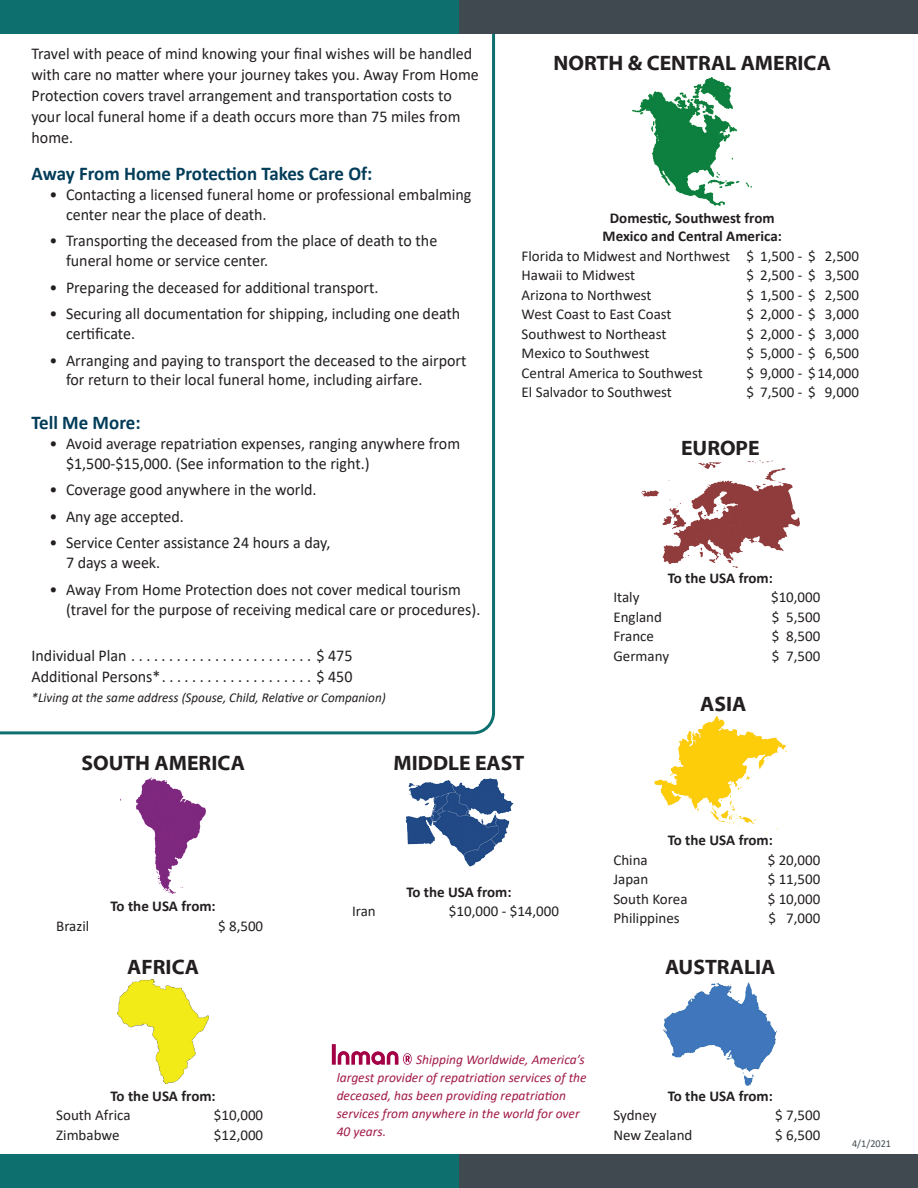
<style>
.page{position:relative;width:918px;height:1188px;background:#fff}
.page>*{position:absolute;margin:0;border:0;box-sizing:border-box;transform-origin:0 0}
.t1{font:700 21px "Myriad Web Pro";color:#231f20}
.Teal_heading{font:700 19.5px "Calibri";color:#023c59}
.Bullets{font:16.5px/19.8px "Calibri";color:#231f20}
.t2{font:15px "Calibri";color:#231f20}
.t3{font:700 15px "Calibri";color:#231f20}
.t4{font:italic 13.5px/18px "Calibri";color:#a21c48}
.t5{font:italic 13.5px "Calibri";color:#231f20}
.t6{font:10.5px "Calibri";color:#40494f}
</style>
<div class="page">
<svg style="left:0;top:33px;width:497px;height:702px"></svg>
<img style="left:633px;top:77px;width:119px;height:129px">
<img style="left:654px;top:716px;width:133px;height:118px">
<img style="left:641px;top:460px;width:158px;height:108px">
<img style="left:664px;top:982px;width:113px;height:104px">
<img style="left:120px;top:777px;width:86px;height:116px">
<img style="left:405px;top:778px;width:109px;height:89px">
<img style="left:118px;top:979px;width:91px;height:105px">
<div style="left:459px;top:0;width:459px;height:33px;background:#40494f"></div>
<div style="left:0;top:0;width:459px;height:33px;background:#0d706f"></div>
<div style="left:459px;top:1155px;width:459px;height:33px;background:#40494f"></div>
<div style="left:0;top:1155px;width:459px;height:33px;background:#0d706f"></div>
<img style="left:331px;top:1044px;width:81px;height:21px">
<p class="Bullets" style="left:32px;top:43px;width:449px;line-height:21px">Travel with peace of mind knowing your final wishes will be handled with care no matter where your journey takes you. Away From Home Protection covers travel arrangement and transportation costs to your local funeral home if a death occurs more than 75 miles from home.</p>
<p class="Teal_heading" style="left:32px;top:160px;width:342px">Away From Home Protection Takes Care Of:</p>
<p class="Bullets" style="left:66px;top:184px;width:407px;text-indent:-16px">• Contacting a licensed funeral home or professional embalming center near the place of death.</p>
<p class="Bullets" style="left:66px;top:231px;width:373px;text-indent:-16px">• Transporting the deceased from the place of death to the funeral home or service center.</p>
<p class="Bullets" style="left:50px;top:277px;width:331px">• Preparing the deceased for additional transport.</p>
<p class="Bullets" style="left:66px;top:304px;width:396px;text-indent:-16px">• Securing all documentation for shipping, including one death certificate.</p>
<p class="Bullets" style="left:66px;top:350px;width:402px;text-indent:-16px">• Arranging and paying to transport the deceased to the airport for return to their local funeral home, including airfare.</p>
<p class="Teal_heading" style="left:32px;top:409px;width:111px">Tell Me More:</p>
<p class="Bullets" style="left:66px;top:433px;width:396px;text-indent:-16px">• Avoid average repatriation expenses, ranging anywhere from $1,500-$15,000. (See information to the right.)</p>
<p class="Bullets" style="left:50px;top:479px;width:268px">• Coverage good anywhere in the world.</p>
<p class="Bullets" style="left:50px;top:506px;width:136px">• Any age accepted.</p>
<p class="Bullets" style="left:66px;top:533px;width:266px;text-indent:-16px">• Service Center assistance 24 hours a day,<br>7 days a week.</p>
<p class="Bullets" style="left:66px;top:579px;width:416px;text-indent:-16px">• Away From Home Protection does not cover medical tourism (travel for the purpose of receiving medical care or procedures).</p>
<p class="Bullets" style="left:32px;top:645px;width:101px">Individual Plan.........................</p>
<p class="Bullets" style="left:316px;top:645px;width:38px">$ 475</p>
<p class="Bullets" style="left:32px;top:666px;width:134px">Additional Persons*.....................</p>
<p class="Bullets" style="left:316px;top:666px;width:38px">$ 450</p>
<p class="t5" style="left:32px;top:688px;width:356px">*Living at the same address (Spouse, Child, Relative or Companion)</p>
<p class="t1" style="left:553px;top:52px;width:279px">NORTH &amp; CENTRAL AMERICA</p>
<p class="t3" style="left:610px;top:208px;width:166px">Domestic, Southwest from</p>
<p class="t3" style="left:603px;top:226px;width:181px">Mexico and Central America:</p>
<p class="t2" style="left:522px;top:246px;width:339px">Florida to Midwest and Northwest $ 1,500 - $ 2,500</p>
<p class="t2" style="left:522px;top:265px;width:115px">Hawaii to Midwest</p>
<p class="t2" style="left:747px;top:265px;width:114px">$ 2,500 - $ 3,500</p>
<p class="t2" style="left:522px;top:285px;width:131px">Arizona to Northwest</p>
<p class="t2" style="left:747px;top:285px;width:114px">$ 1,500 - $ 2,500</p>
<p class="t2" style="left:522px;top:304px;width:151px">West Coast to East Coast</p>
<p class="t2" style="left:747px;top:304px;width:114px">$ 2,000 - $ 3,000</p>
<p class="t2" style="left:522px;top:324px;width:146px">Southwest to Northeast</p>
<p class="t2" style="left:747px;top:324px;width:114px">$ 2,000 - $ 3,000</p>
<p class="t2" style="left:522px;top:343px;width:129px">Mexico to Southwest</p>
<p class="t2" style="left:747px;top:343px;width:114px">$ 5,000 - $ 6,500</p>
<p class="t2" style="left:522px;top:363px;width:183px">Central America to Southwest</p>
<p class="t2" style="left:747px;top:363px;width:114px">$ 9,000 - $14,000</p>
<p class="t2" style="left:522px;top:382px;width:152px">El Salvador to Southwest</p>
<p class="t2" style="left:747px;top:382px;width:114px">$ 7,500 - $ 9,000</p>
<p class="t1" style="left:681px;top:436px;width:80px">EUROPE</p>
<p class="t3" style="left:668px;top:567px;width:107px">To the USA from:</p>
<p class="t2" style="left:613px;top:587px;width:28px">Italy</p>
<p class="t2" style="left:771px;top:587px;width:51px">$10,000</p>
<p class="t2" style="left:613px;top:606px;width:50px">England</p>
<p class="t2" style="left:772px;top:606px;width:50px">$ 5,500</p>
<p class="t2" style="left:613px;top:626px;width:42px">France</p>
<p class="t2" style="left:772px;top:626px;width:50px">$ 8,500</p>
<p class="t2" style="left:613px;top:645px;width:57px">Germany</p>
<p class="t2" style="left:772px;top:645px;width:50px">$ 7,500</p>
<p class="t1" style="left:700px;top:693px;width:48px">ASIA</p>
<p class="t1" style="left:81px;top:751px;width:165px">SOUTH AMERICA</p>
<p class="t1" style="left:394px;top:751px;width:132px">MIDDLE EAST</p>
<p class="t3" style="left:668px;top:830px;width:107px">To the USA from:</p>
<p class="t3" style="left:111px;top:896px;width:107px">To the USA from:</p>
<p class="t2" style="left:56px;top:915px;width:35px">Brazil</p>
<p class="t2" style="left:218px;top:915px;width:47px">$ 8,500</p>
<p class="t3" style="left:406px;top:881px;width:107px">To the USA from:</p>
<p class="t2" style="left:352px;top:901px;width:25px">Iran</p>
<p class="t2" style="left:449px;top:901px;width:112px">$10,000 - $14,000</p>
<p class="t2" style="left:613px;top:849px;width:36px">China</p>
<p class="t2" style="left:768px;top:849px;width:54px">$ 20,000</p>
<p class="t2" style="left:613px;top:869px;width:36px">Japan</p>
<p class="t2" style="left:768px;top:869px;width:54px">$ 11,500</p>
<p class="t2" style="left:613px;top:888px;width:76px">South Korea</p>
<p class="t2" style="left:768px;top:888px;width:54px">$ 10,000</p>
<p class="t2" style="left:613px;top:908px;width:68px">Philippines</p>
<p class="t2" style="left:769px;top:908px;width:53px">$ 7,000</p>
<p class="t1" style="left:127px;top:956px;width:73px">AFRICA</p>
<p class="t1" style="left:665px;top:956px;width:112px">AUSTRALIA</p>
<p class="t3" style="left:111px;top:1085px;width:107px">To the USA from:</p>
<p class="t2" style="left:56px;top:1105px;width:76px">South Africa</p>
<p class="t2" style="left:214px;top:1105px;width:51px">$10,000</p>
<p class="t2" style="left:56px;top:1124px;width:65px">Zimbabwe</p>
<p class="t2" style="left:214px;top:1124px;width:51px">$12,000</p>
<p class="t4" style="left:337px;top:1050px;width:251px;text-indent:79px">Shipping Worldwide, America’s largest provider of repatriation services of the deceased, has been providing repatriation services from anywhere in the world for over 40 years.</p>
<p class="t3" style="left:668px;top:1085px;width:107px">To the USA from:</p>
<p class="t2" style="left:613px;top:1105px;width:45px">Sydney</p>
<p class="t2" style="left:775px;top:1105px;width:47px">$ 7,500</p>
<p class="t2" style="left:613px;top:1124px;width:81px">New Zealand</p>
<p class="t2" style="left:775px;top:1124px;width:47px">$ 6,500</p>
<p class="t6" style="left:852px;top:1136px;width:40px">4/1/2021</p>
</div>
